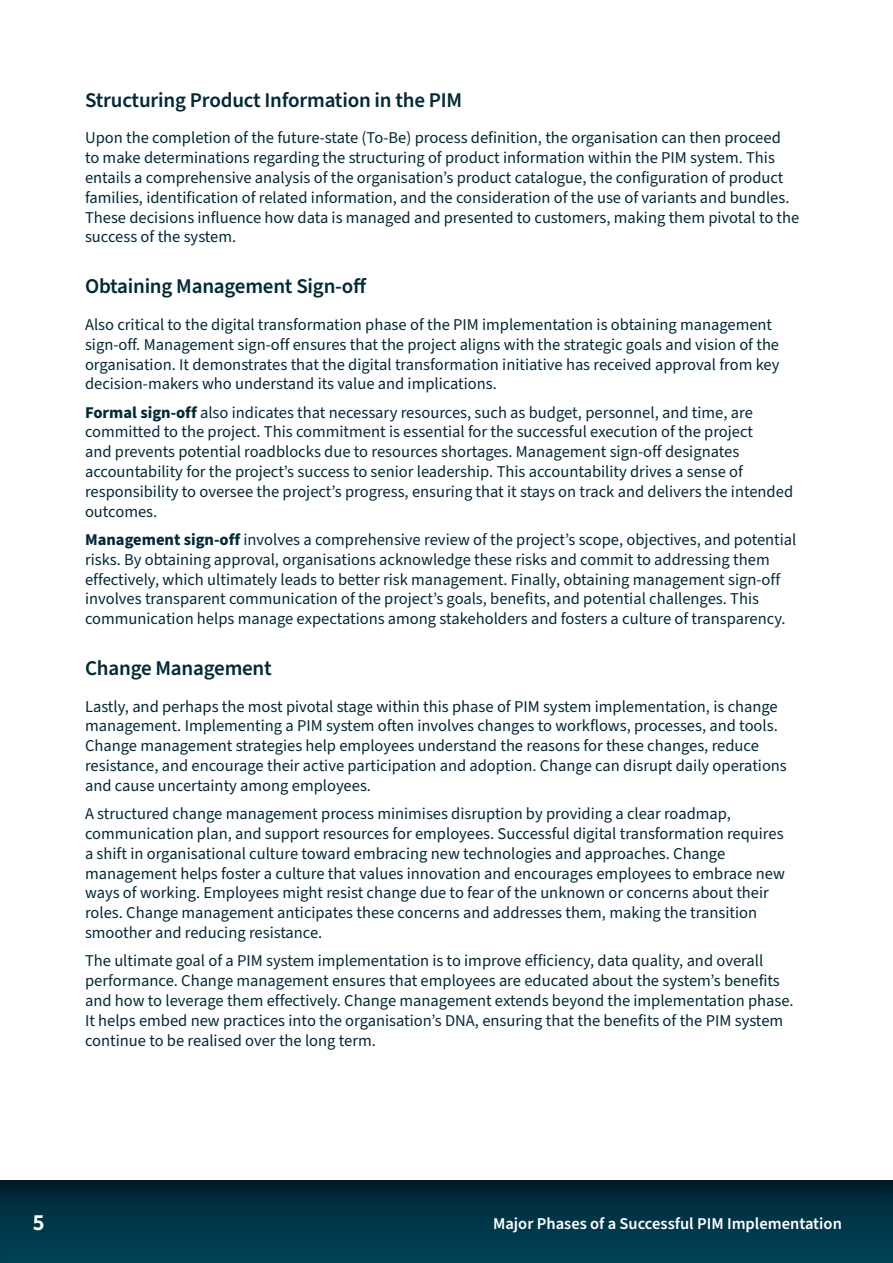
<style>
.page{position:relative;width:893px;height:1263px;background:#fff}
.page>*{position:absolute;margin:0;border:0;box-sizing:border-box;transform-origin:0 0}
.Subheading_2{font:600 21px "Source Sans Pro";letter-spacing:-.01em;color:#002a38}
.t1{font:700 21px "Neue Kabel";color:#fff}
.t2{font:16.5px/19.8px "Source Sans Pro";color:#002a38}
.t3{font:600 16.5px "Source Sans Pro";color:#fff}
.s1{font-weight:700}
</style>
<div class="page">
<div style="left:0;top:1178px;width:893px;height:85px;background:#002a38;opacity:.5"></div>
<p class="Subheading_2" style="left:85px;top:86px;width:379px">Structuring Product Information in the PIM</p>
<p class="t2" style="left:85px;top:129px;width:716px">Upon the completion of the future-state (To-Be) process definition, the organisation can then proceed<br>to make determinations regarding the structuring of product information within the PIM system. This entails a comprehensive analysis of the organisation’s product catalogue, the configuration of product families, identification of related information, and the consideration of the use of variants and bundles.<br>These decisions influence how data is managed and presented to customers, making them pivotal to the success of the system.</p>
<p class="Subheading_2" style="left:85px;top:272px;width:283px">Obtaining Management Sign-off</p>
<p class="t2" style="left:85px;top:315px;width:696px">Also critical to the digital transformation phase of the PIM implementation is obtaining management sign-off. Management sign-off ensures that the project aligns with the strategic goals and vision of the organisation. It demonstrates that the digital transformation initiative has received approval from key decision-makers who understand its value and implications.</p>
<p class="t2" style="left:85px;top:403px;width:710px"><span class="s1">Formal sign-off</span> also indicates that necessary resources, such as budget, personnel, and time, are committed to the project. This commitment is essential for the successful execution of the project<br>and prevents potential roadblocks due to resources shortages. Management sign-off designates accountability for the project’s success to senior leadership. This accountability drives a sense of responsibility to oversee the project’s progress, ensuring that it stays on track and delivers the intended outcomes.</p>
<p class="t2" style="left:85px;top:530px;width:713px"><span class="s1">Management sign-off</span> involves a comprehensive review of the project’s scope, objectives, and potential risks. By obtaining approval, organisations acknowledge these risks and commit to addressing them effectively, which ultimately leads to better risk management. Finally, obtaining management sign-off involves transparent communication of the project’s goals, benefits, and potential challenges. This communication helps manage expectations among stakeholders and fosters a culture of transparency.</p>
<p class="Subheading_2" style="left:85px;top:654px;width:188px">Change Management</p>
<p class="t2" style="left:85px;top:697px;width:703px">Lastly, and perhaps the most pivotal stage within this phase of PIM system implementation, is change management. Implementing a PIM system often involves changes to workflows, processes, and tools.<br>Change management strategies help employees understand the reasons for these changes, reduce resistance, and encourage their active participation and adoption. Change can disrupt daily operations and cause uncertainty among employees.</p>
<p class="t2" style="left:85px;top:804px;width:701px">A structured change management process minimises disruption by providing a clear roadmap, communication plan, and support resources for employees. Successful digital transformation requires a shift in organisational culture toward embracing new technologies and approaches. Change management helps foster a culture that values innovation and encourages employees to embrace new ways of working. Employees might resist change due to fear of the unknown or concerns about their roles. Change management anticipates these concerns and addresses them, making the transition smoother and reducing resistance.</p>
<p class="t2" style="left:85px;top:951px;width:710px">The ultimate goal of a PIM system implementation is to improve efficiency, data quality, and overall performance. Change management ensures that employees are educated about the system’s benefits and how to leverage them effectively. Change management extends beyond the implementation phase.<br>It helps embed new practices into the organisation’s DNA, ensuring that the benefits of the PIM system continue to be realised over the long term.</p>
<p class="t1" style="left:33px;top:1210px;width:13px">5</p>
<p class="t3" style="left:493px;top:1212px;width:350px">Major Phases of a Successful PIM Implementation</p>
</div>
